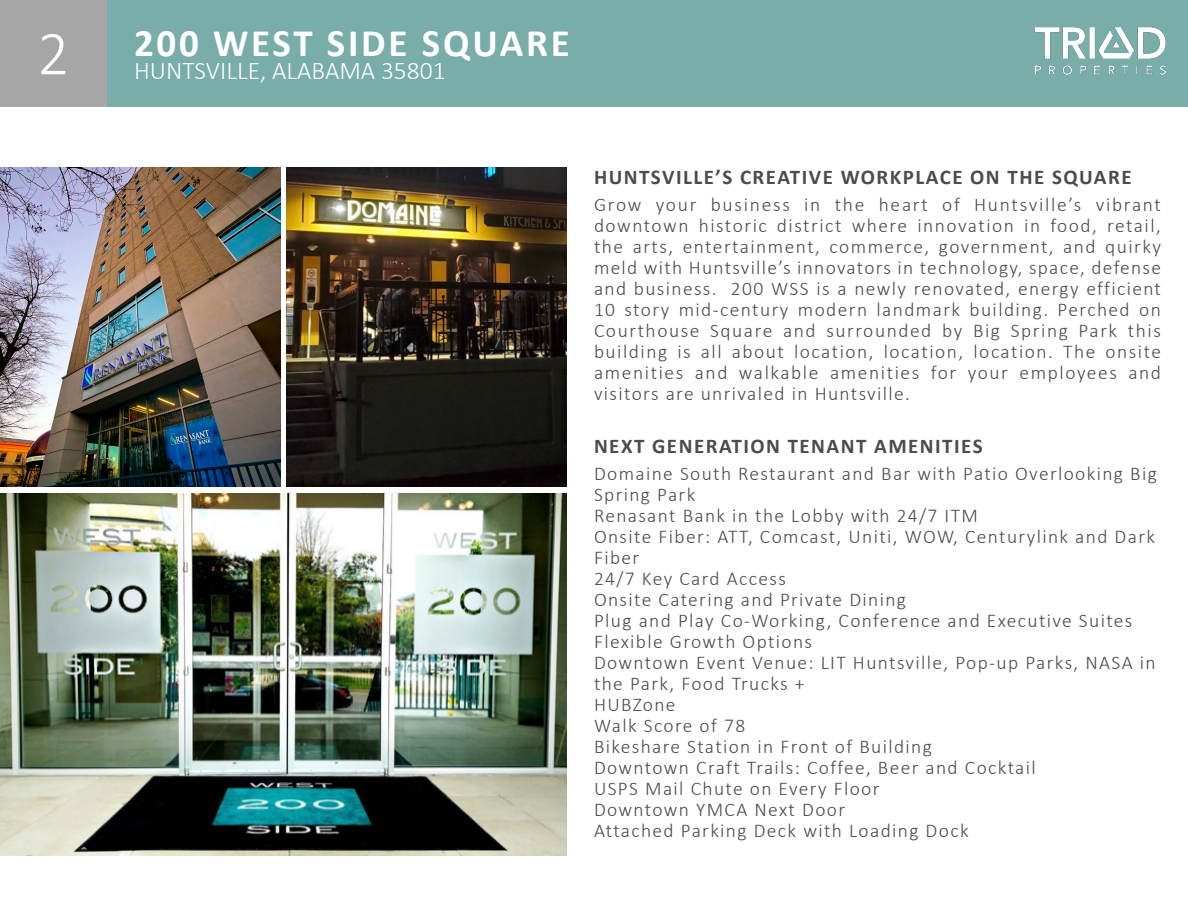
<style>
.page{position:relative;width:1188px;height:918px;background:#fff}
.page>*{position:absolute;margin:0;border:0;box-sizing:border-box;transform-origin:0 0}
.t1{font:300 63px "Calibri";color:#fff}
.Small_Title{font:700 39px "Calibri";letter-spacing:.07em;color:#fff}
.t2{font:300 25.5px "Calibri";color:#fff}
.Small_Title-2{font:700 21px "Calibri";letter-spacing:.07em;color:#4e4b48}
.t3{font:300 19.5px/21px "Calibri";letter-spacing:.07em;color:#4e4b48}
</style>
<div class="page">
<img style="left:0;top:168px;width:280px;height:319px">
<img style="left:0;top:494px;width:567px;height:361px">
<div style="left:107px;top:0;width:1081px;height:107px;background:#78adaa"></div>
<img style="left:1035px;top:27px;width:131px;height:48px">
<div style="left:0;top:0;width:107px;height:107px;background:#a6a6a6"></div>
<img style="left:286px;top:168px;width:281px;height:319px">
<p class="t1" style="left:37px;top:14px;width:33px">2</p>
<p class="Small_Title" style="left:134px;top:16px;width:437px">200 WEST SIDE SQUARE</p>
<p class="t2" style="left:134px;top:54px;width:313px">HUNTSVILLE, ALABAMA 35801</p>
<p class="Small_Title-2" style="left:594px;top:162px;width:539px">HUNTSVILLE’S CREATIVE WORKPLACE ON THE SQUARE</p>
<p class="t3" style="left:594px;top:194px;width:569px;text-align:justify">Grow your business in the heart of Huntsville’s vibrant downtown historic district where innovation in food, retail, the arts, entertainment, commerce, government, and quirky meld with Huntsville’s innovators in technology, space, defense and business. 200 WSS is a newly renovated, energy efficient 10 story mid-century modern landmark building. Perched on Courthouse Square and surrounded by Big Spring Park this building is all about location, location, location. The onsite amenities and walkable amenities for your employees and visitors are unrivaled in Huntsville.</p>
<p class="Small_Title-2" style="left:594px;top:431px;width:390px">NEXT GENERATION TENANT AMENITIES</p>
<p class="t3" style="left:594px;top:463px;width:564px">Domaine South Restaurant and Bar with Patio Overlooking Big<br>Spring Park</p>
<p class="t3" style="left:594px;top:505px;width:386px">Renasant Bank in the Lobby with 24/7 ITM</p>
<p class="t3" style="left:594px;top:526px;width:563px">Onsite Fiber: ATT, Comcast, Uniti, WOW, Centurylink and Dark<br>Fiber</p>
<p class="t3" style="left:594px;top:568px;width:193px">24/7 Key Card Access</p>
<p class="t3" style="left:594px;top:589px;width:314px">Onsite Catering and Private Dining</p>
<p class="t3" style="left:594px;top:610px;width:540px">Plug and Play Co-Working, Conference and Executive Suites</p>
<p class="t3" style="left:594px;top:631px;width:220px">Flexible Growth Options</p>
<p class="t3" style="left:594px;top:652px;width:563px">Downtown Event Venue: LIT Huntsville, Pop-up Parks, NASA in the Park, Food Trucks +</p>
<p class="t3" style="left:594px;top:694px;width:83px">HUBZone</p>
<p class="t3" style="left:594px;top:715px;width:153px">Walk Score of 78</p>
<p class="t3" style="left:594px;top:736px;width:339px">Bikeshare Station in Front of Building</p>
<p class="t3" style="left:594px;top:757px;width:443px">Downtown Craft Trails: Coffee, Beer and Cocktail</p>
<p class="t3" style="left:594px;top:778px;width:287px">USPS Mail Chute on Every Floor</p>
<p class="t3" style="left:594px;top:799px;width:253px">Downtown YMCA Next Door</p>
<p class="t3" style="left:594px;top:820px;width:376px">Attached Parking Deck with Loading Dock</p>
</div>
